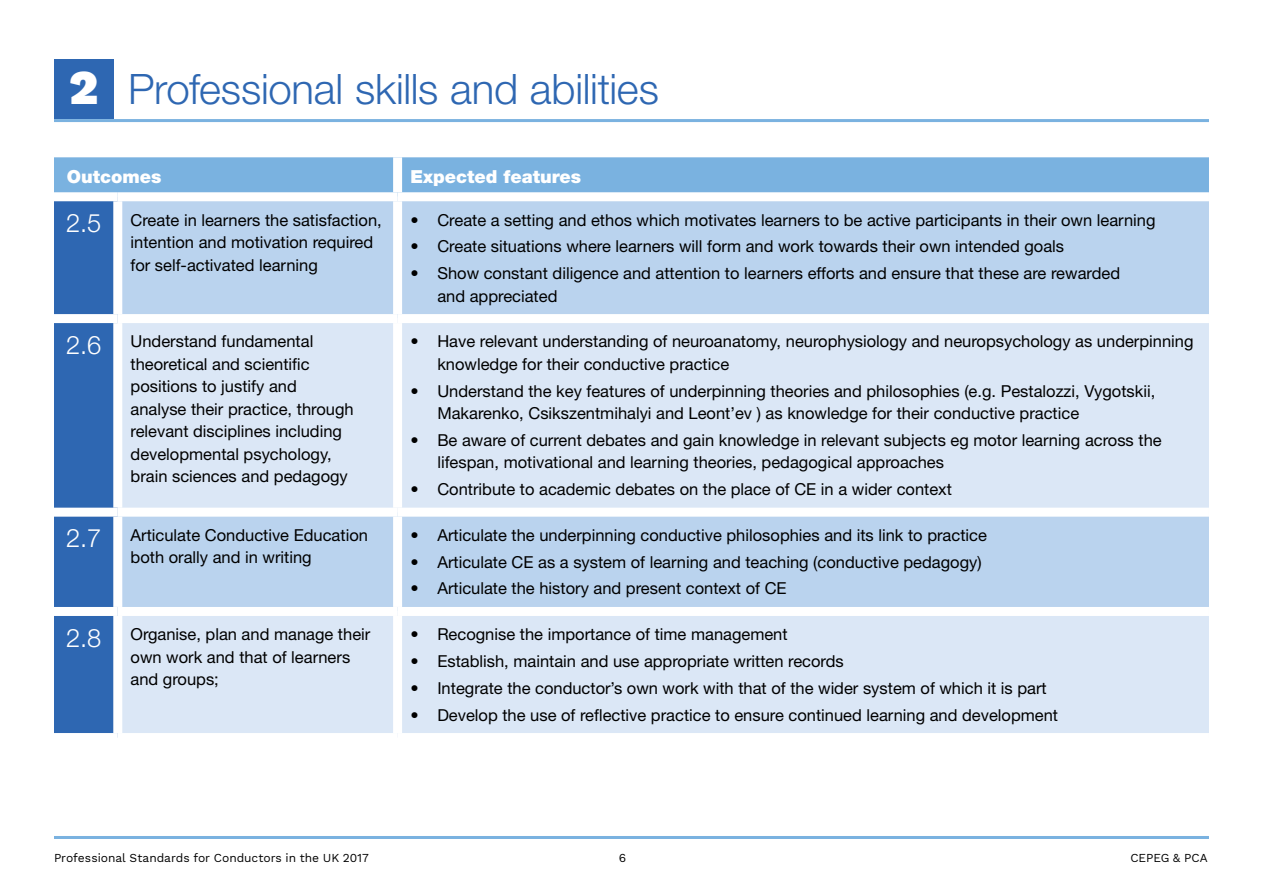
<style>
.page{position:relative;width:1263px;height:893px;background:#fff}
.page>*{position:absolute;margin:0;border:0;box-sizing:border-box;transform-origin:0 0}
.t1{font:900 48px "Work Sans";color:#fff}
.t2{font:300 42px "Helvetica Neue LT Std";letter-spacing:-.005em;color:#2e67b2}
.t3{font:900 18px "Helvetica Neue LT Std";color:#fff}
.t4{font:16.5px/22.5px "Helvetica Neue LT Std";color:#000}
.t5{font:12px "Work Sans";letter-spacing:-.005em;color:#000}
.s1{font-weight:300;font-size:25.5px;color:#fff}
</style>
<div class="page">
<hr style="left:54px;top:119px;width:1155px;height:3px;background:#7ab2e0">
<hr style="left:54px;top:836px;width:1155px;height:3px;background:#7ab2e0">
<div style="left:54px;top:157px;width:1155px;height:35px;background:#7ab2e0"></div>
<div style="left:54px;top:201px;width:59px;height:532px;background:#2e67b2"></div>
<div style="left:122px;top:201px;width:1087px;height:113px;background:#bad3ee"></div>
<svg style="left:122px;top:323px;width:1087px;height:410px;background:#d3e2f4"></svg>
<div style="left:393px;top:157px;width:9px;height:35px;background:#fff"></div>
<div style="left:393px;top:201px;width:9px;height:113px;background:#fff"></div>
<div style="left:54px;top:314px;width:64px;height:9px;background:#fff"></div>
<div style="left:393px;top:323px;width:9px;height:185px;background:#fff"></div>
<div style="left:54px;top:508px;width:64px;height:9px;background:#fff"></div>
<div style="left:118px;top:508px;width:280px;height:9px;background:#fff"></div>
<div style="left:398px;top:508px;width:811px;height:9px;background:#fff"></div>
<div style="left:393px;top:517px;width:9px;height:90px;background:#fff"></div>
<div style="left:54px;top:607px;width:64px;height:9px;background:#fff"></div>
<div style="left:118px;top:607px;width:280px;height:9px;background:#fff"></div>
<div style="left:398px;top:607px;width:811px;height:9px;background:#fff"></div>
<div style="left:393px;top:616px;width:9px;height:117px;background:#fff"></div>
<div style="left:54px;top:60px;width:60px;height:59px;background:#2e67b2"></div>
<h1 class="t1" style="left:69px;top:60px;width:31px">2</h1>
<h2 class="t2" style="left:128px;top:64px;width:532px">Professional skills and abilities</h2>
<p class="t3" style="left:67px;top:166px;width:96px">Outcomes</p>
<p class="t3" style="left:410px;top:166px;width:172px">Expected features</p>
<p class="t4" style="left:131px;top:208px;width:253px;text-indent:-64px"><span class="s1">2.5</span> Create in learners the satisfaction, intention and motivation required for self-activated learning</p>
<p class="t4" style="left:410px;top:208px;width:747px">• Create a setting and ethos which motivates learners to be active participants in their own learning</p>
<p class="t4" style="left:410px;top:235px;width:655px">• Create situations where learners will form and work towards their own intended goals</p>
<p class="t4" style="left:437px;top:262px;width:684px;text-indent:-27px">• Show constant diligence and attention to learners efforts and ensure that these are rewarded and appreciated</p>
<p class="t4" style="left:131px;top:330px;width:225px;text-indent:-64px"><span class="s1">2.6</span> Understand fundamental theoretical and scientific positions to justify and analyse their practice, through relevant disciplines including developmental psychology, brain sciences and pedagogy</p>
<p class="t4" style="left:437px;top:330px;width:758px;text-indent:-27px">• Have relevant understanding of neuroanatomy, neurophysiology and neuropsychology as underpinning knowledge for their conductive practice</p>
<p class="t4" style="left:437px;top:379px;width:719px;text-indent:-27px">• Understand the key features of underpinning theories and philosophies (e.g. Pestalozzi, Vygotskii,<br>Makarenko, Csikszentmihalyi and Leont’ev ) as knowledge for their conductive practice</p>
<p class="t4" style="left:437px;top:429px;width:726px;text-indent:-27px">• Be aware of current debates and gain knowledge in relevant subjects eg motor learning across the lifespan, motivational and learning theories, pedagogical approaches</p>
<p class="t4" style="left:410px;top:478px;width:543px">• Contribute to academic debates on the place of CE in a wider context</p>
<p class="t4" style="left:66px;top:524px;width:303px;text-align:center"><span class="s1">2.7</span> Articulate Conductive Education both orally and in writing</p>
<p class="t4" style="left:410px;top:524px;width:578px">• Articulate the underpinning conductive philosophies and its link to practice</p>
<p class="t4" style="left:410px;top:550px;width:573px">• Articulate CE as a system of learning and teaching (conductive pedagogy)</p>
<p class="t4" style="left:410px;top:577px;width:378px">• Articulate the history and present context of CE</p>
<p class="t4" style="left:131px;top:623px;width:241px;text-indent:-64px"><span class="s1">2.8</span> Organise, plan and manage their own work and that of learners and groups;</p>
<p class="t4" style="left:410px;top:623px;width:379px">• Recognise the importance of time management</p>
<p class="t4" style="left:410px;top:650px;width:435px">• Establish, maintain and use appropriate written records</p>
<p class="t4" style="left:410px;top:676px;width:638px">• Integrate the conductor’s own work with that of the wider system of which it is part</p>
<p class="t4" style="left:410px;top:703px;width:649px">• Develop the use of reflective practice to ensure continued learning and development</p>
<p class="t5" style="left:54px;top:851px;width:316px">Professional Standards for Conductors in the UK 2017</p>
<p class="t5" style="left:619px;top:851px;width:9px">6</p>
<p class="t5" style="left:1130px;top:851px;width:79px">CEPEG &amp; PCA</p>
</div>
